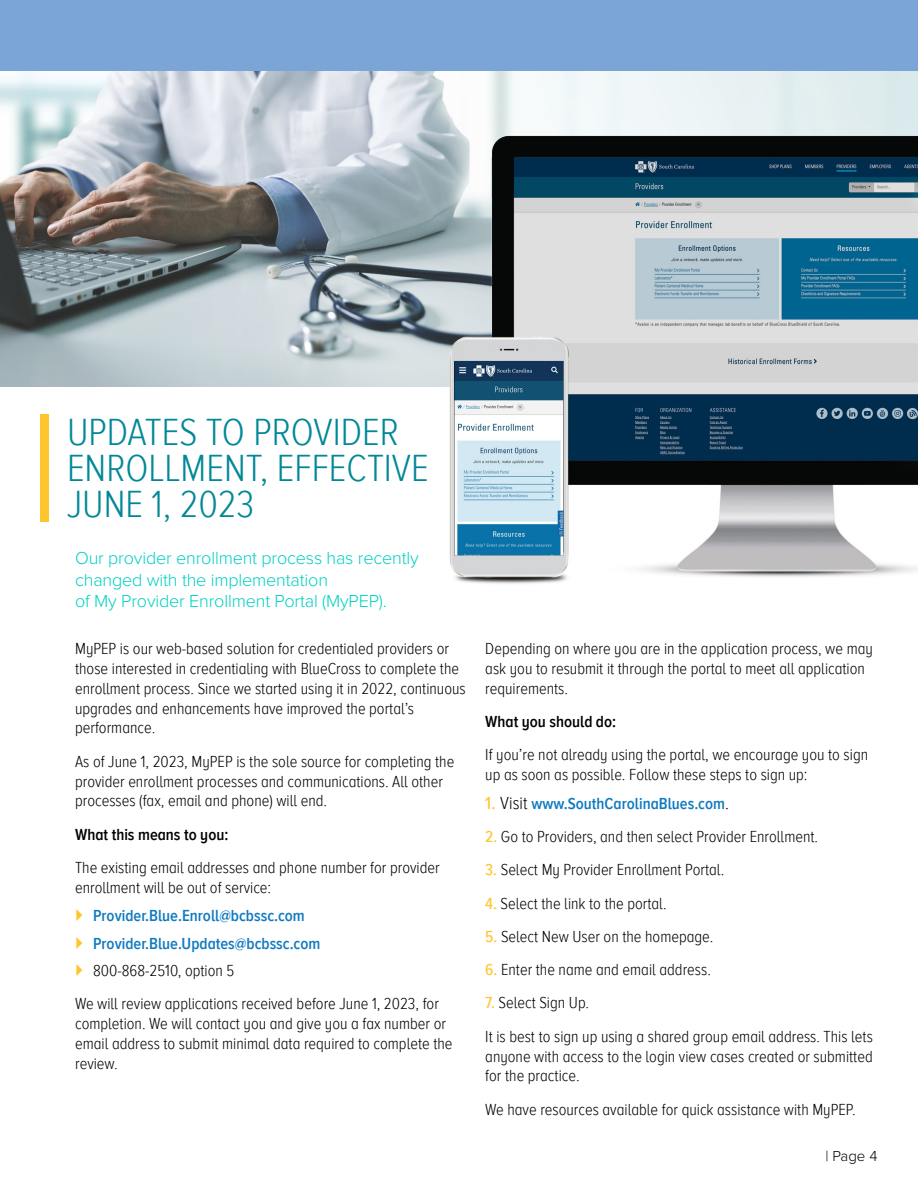
<style>
.page{position:relative;width:918px;height:1188px;background:#fff}
.page>*{position:absolute;margin:0;border:0;box-sizing:border-box;transform-origin:0 0}
.t1{font:300 39px/36px "Proxima Nova A Cond";color:#008897}
.t2{font:300 18px/21.6px "Proxima Nova";letter-spacing:-.01em;color:#00d1c2}
.t3{font:300 16.5px/19.8px "Proxima Nova A Cond";color:#000}
.t4{font:600 16.5px "Proxima Nova A Cond";color:#107ac0}
.t5{font:600 16.5px "Proxima Nova A Cond";color:#000}
.t6{font:300 15px "Proxima Nova";color:#000}
.s1{font-weight:500;font-size:18px;color:#ffc632}
.s2{font-weight:300;font-size:18px;color:#000}
.s3{font-weight:500;color:#ffc632}
</style>
<div class="page">
<div style="left:0;top:0;width:918px;height:72px;background:#7ba5d7"></div>
<div style="left:40px;top:415px;width:9px;height:107px;background:#ffc52f"></div>
<img style="left:0;top:72px;width:918px;height:314px">
<img style="left:436px;top:123px;width:482px;height:461px">
<p class="t1" style="left:67px;top:415px;width:363px">UPDATES TO PROVIDER<br>ENROLLMENT, EFFECTIVE<br>JUNE 1, 2023</p>
<p class="t2" style="left:75px;top:548px;width:345px">Our provider enrollment process has recently changed with the implementation<br>of My Provider Enrollment Portal (MyPEP).</p>
<p class="t3" style="left:75px;top:639px;width:392px">MyPEP is our web-based solution for credentialed providers or those interested in credentialing with BlueCross to complete the enrollment process. Since we started using it in 2022, continuous upgrades and enhancements have improved the portal’s performance.</p>
<p class="t3" style="left:75px;top:752px;width:381px">As of June 1, 2023, MyPEP is the sole source for completing the provider enrollment processes and communications. All other processes (fax, email and phone) will end.</p>
<p class="t5" style="left:75px;top:825px;width:155px">What this means to you:</p>
<p class="t3" style="left:75px;top:858px;width:366px">The existing email addresses and phone number for provider enrollment will be out of service:</p>
<p class="t4" style="left:93px;top:906px;width:213px">Provider.Blue.Enroll@bcbssc.com</p>
<p class="t4" style="left:93px;top:935px;width:229px">Provider.Blue.Updates@bcbssc.com</p>
<p class="t3" style="left:93px;top:961px;width:143px">800-868-2510, option 5</p>
<p class="t3" style="left:75px;top:994px;width:379px">We will review applications received before June 1, 2023, for completion. We will contact you and give you a fax number or email address to submit minimal data required to complete the review.</p>
<p class="t3" style="left:485px;top:639px;width:389px">Depending on where you are in the application process, we may ask you to resubmit it through the portal to meet all application requirements.</p>
<p class="t5" style="left:485px;top:713px;width:132px">What you should do:</p>
<p class="t3" style="left:485px;top:745px;width:384px">If you’re not already using the portal, we encourage you to sign up as soon as possible. Follow these steps to sign up:</p>
<p class="t4" style="left:485px;top:794px;width:245px"><span class="s1">1.</span> <span class="s2">Visit</span> www.SouthCarolinaBlues.com<span class="s2">.</span></p>
<p class="t3" style="left:485px;top:827px;width:334px"><span class="s3">2.</span> Go to Providers, and then select Provider Enrollment.</p>
<p class="t3" style="left:485px;top:860px;width:240px"><span class="s3">3.</span> Select My Provider Enrollment Portal.</p>
<p class="t3" style="left:485px;top:893px;width:183px"><span class="s3">4.</span> Select the link to the portal.</p>
<p class="t3" style="left:485px;top:927px;width:230px"><span class="s3">5.</span> Select New User on the homepage.</p>
<p class="t3" style="left:485px;top:960px;width:227px"><span class="s3">6.</span> Enter the name and email address.</p>
<p class="t3" style="left:485px;top:993px;width:105px"><span class="s3">7.</span> Select Sign Up.</p>
<p class="t3" style="left:485px;top:1027px;width:389px;text-align:justify">It is best to sign up using a shared group email address. This lets anyone with access to the login view cases created or submitted for the practice.</p>
<p class="t3" style="left:485px;top:1100px;width:372px">We have resources available for quick assistance with MyPEP.</p>
<p class="t6" style="left:825px;top:1148px;width:54px">| Page 4</p>
</div>
